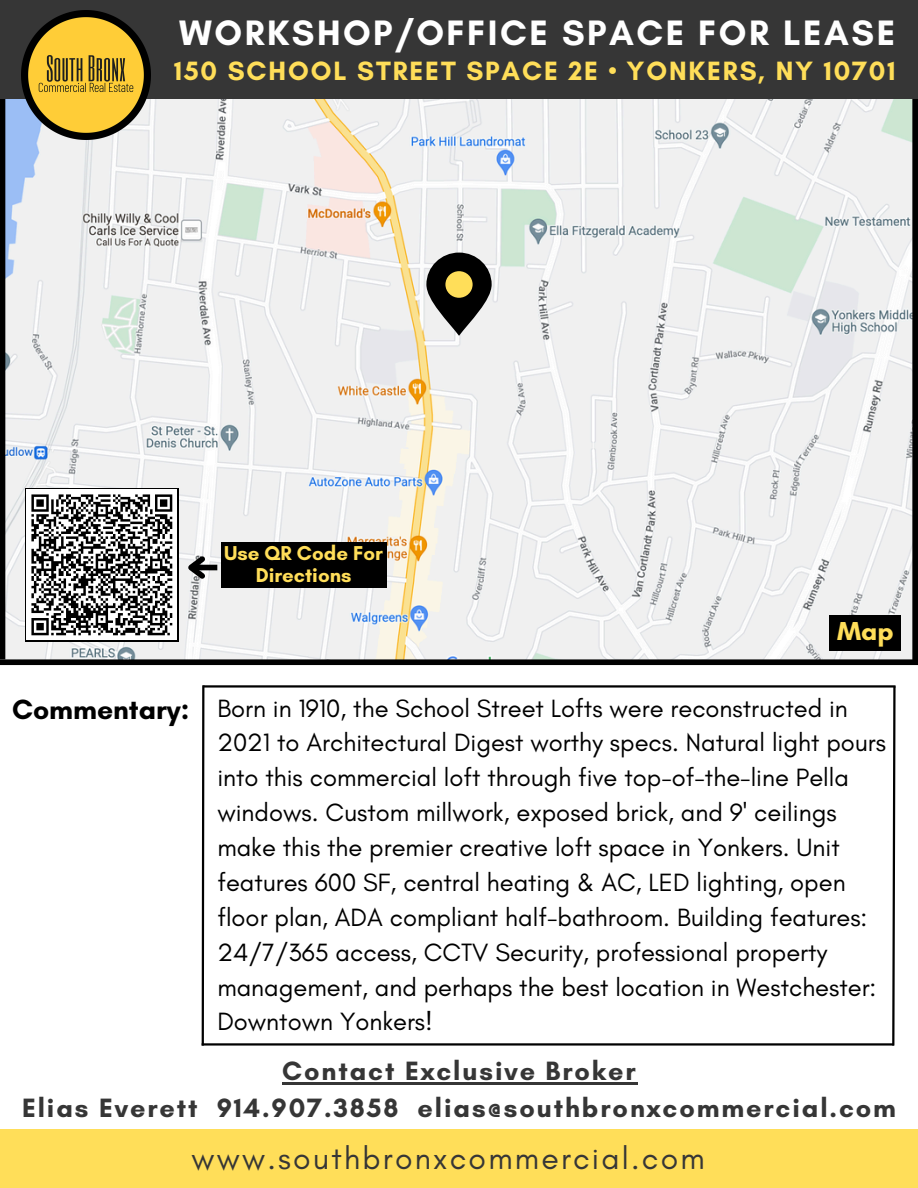
<style>
.page{position:relative;width:918px;height:1188px;background:#fff}
.page>*{position:absolute;margin:0;border:0;box-sizing:border-box;transform-origin:0 0}
.t1{font:700 36px "Glacial Indifference";letter-spacing:.07em;color:#fff}
.t2{font:31.8px "Glacial Indifference";letter-spacing:.07em;color:#363636}
.t3{font:700 28.35px "Glacial Indifference";color:#000}
.t4{font:700 27px/37.2px "Glacial Indifference";letter-spacing:.07em;color:#363636;text-align:center}
.t5{font:700 27px "Glacial Indifference";letter-spacing:.07em;color:#ffde59}
.t6{font:700 26.4px "Glacial Indifference";color:#ffde59}
.t7{font:25.5px/34.8px "Glacial Indifference";color:#000}
.t8{font:700 20.4px/21.3px "Glacial Indifference";color:#ffde59;text-align:center}
</style>
<div class="page">
<img style="left:5px;top:98px;width:907px;height:561px">
<div style="left:0;top:1130px;width:918px;height:58px;background:#ffde59"></div>
<div style="left:830px;top:615px;width:71px;height:36px;background:#000"></div>
<div style="left:0;top:659px;width:918px;height:6px;background:#000"></div>
<div style="left:0;top:92px;width:5px;height:567px;background:#000"></div>
<div style="left:912px;top:92px;width:6px;height:572px;background:#000"></div>
<svg style="left:426px;top:253px;width:66px;height:83px"></svg>
<svg style="left:201px;top:685px;width:4px;height:361px"></svg>
<div style="left:221px;top:542px;width:165px;height:45px;background:#000"></div>
<div style="left:191px;top:565px;width:26px;height:5px;background:#000"></div>
<svg style="left:182px;top:551px;width:28px;height:33px"></svg>
<div style="left:25px;top:488px;width:154px;height:153px;background:#000"></div>
<div style="left:26px;top:489px;width:151px;height:151px;background:#fff"></div>
<svg style="left:31px;top:494px;width:142px;height:142px"></svg>
<svg style="left:892px;top:688px;width:4px;height:358px"></svg>
<hr style="left:203px;top:685px;width:693px;height:3px;background:#000">
<hr style="left:202px;top:1043px;width:692px;height:3px;background:#000">
<div style="left:0;top:0;width:918px;height:98px;background:#363636"></div>
<img style="left:21px;top:10px;width:130px;height:130px">
<hr style="left:282px;top:1082px;width:22px;height:2px;background:#363636">
<hr style="left:304px;top:1082px;width:334px;height:2px;background:#363636">
<p class="t1" style="left:179px;top:11px;width:718px">WORKSHOP/OFFICE SPACE FOR LEASE</p>
<h4 class="t5" style="left:174px;top:54px;width:723px">150 SCHOOL STREET SPACE 2E • YONKERS, NY 10701</h4>
<p class="t3" style="left:12px;top:692px;width:179px">Commentary:</p>
<h1 class="t8" style="left:224px;top:542px;width:160px">Use QR Code For<br>Directions</h1>
<p class="t6" style="left:837px;top:614px;width:58px">Map</p>
<h3 class="t7" style="left:217px;top:690px;width:670px">Born in 1910, the School Street Lofts were reconstructed in 2021 to Architectural Digest worthy specs. Natural light pours into this commercial loft through five top-of-the-line Pella windows. Custom millwork, exposed brick, and 9' ceilings make this the premier creative loft space in Yonkers. Unit features 600 SF, central heating &amp; AC, LED lighting, open floor plan, ADA compliant half-bathroom. Building features:<br>24/7/365 access, CCTV Security, professional property management, and perhaps the best location in Westchester:<br>Downtown Yonkers!</h3>
<h4 class="t4" style="left:22px;top:1052px;width:875px">Contact Exclusive Broker<br>Elias Everett 914.907.3858 elias@southbronxcommercial.com</h4>
<p class="t2" style="left:192px;top:1139px;width:515px">www.southbronxcommercial.com</p>
</div>
